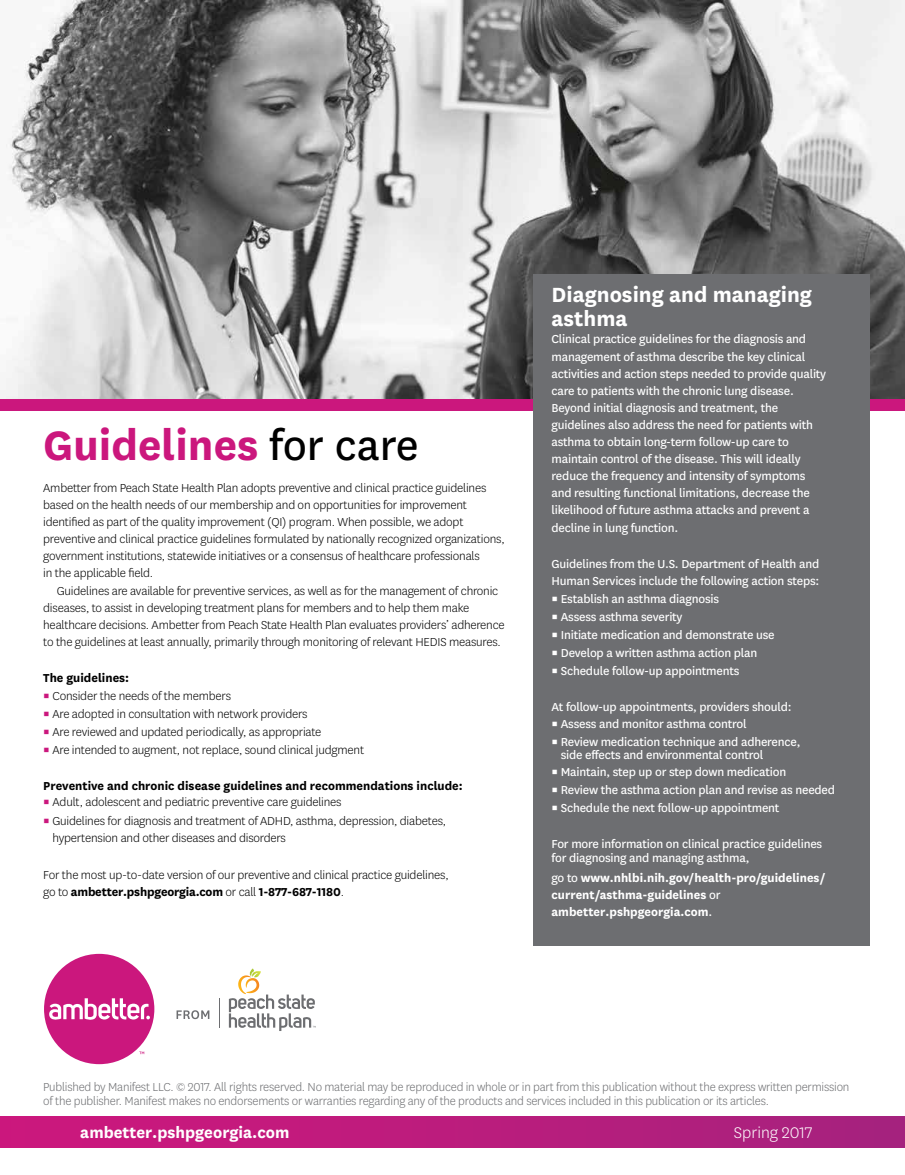
<style>
.page{position:relative;width:905px;height:1175px;background:#fff}
.page>*{position:absolute;margin:0;border:0;box-sizing:border-box;transform-origin:0 0}
.t1{font:700 48px "Centene Sans";color:#cb177d}
.t2{font:700 24px/24px "Centene Sans";color:#fff}
.t3{font:700 18px "Centene Sans";color:#fff}
.t4{font:300 18px "Centene Sans";color:#fff}
.t5{font:300 13.5px/17.1px "Centene Sans";letter-spacing:-.015em;color:#000}
.t6{font:13.5px/17.1px "Centene Sans";letter-spacing:-.015em;color:#fff}
.t7{font:300 13.5px/14.2px "Centene Sans";letter-spacing:-.015em;color:#6d6e71}
.t8{font:700 13.5px/17.1px "Centene Sans";color:#fff}
.t9{font:700 13.5px "Centene Sans";color:#000}
.s1{font-weight:400;color:#000}
.s2{font-weight:400;color:#cb177d}
.s3{font-weight:700}
.s4{font-weight:400}
</style>
<div class="page">
<img style="left:0;top:0;width:905px;height:399px">
<div style="left:0;top:399px;width:905px;height:11px;background:#cb177d"></div>
<div style="left:533px;top:274px;width:336px;height:671px;background:#6d6e71"></div>
<svg style="left:176px;top:1010px;width:33px;height:9px"></svg>
<svg style="left:219px;top:998px;width:1px;height:29px"></svg>
<div style="left:44px;top:953px;width:110px;height:111px;background:#cb177d;border-radius:50%"></div>
<svg style="left:49px;top:998px;width:101px;height:22px"></svg>
<svg style="left:139px;top:1051px;width:5px;height:3px"></svg>
<svg style="left:229px;top:968px;width:87px;height:63px"></svg>
<div style="left:0;top:1116px;width:905px;height:31px;background:linear-gradient(to right,#ce177d,#a6227e)"></div>
<h2 class="t1" style="left:43px;top:411px;width:377px">Guidelines <span class="s1">for care</span></h2>
<p class="t5" style="left:43px;top:479px;width:463px">Ambetter from Peach State Health Plan adopts preventive and clinical practice guidelines based on the health needs of our membership and on opportunities for improvement identified as part of the quality improvement (QI) program. When possible, we adopt preventive and clinical practice guidelines formulated by nationally recognized organizations, government institutions, statewide initiatives or a consensus of healthcare professionals<br>in the applicable field.</p>
<p class="t5" style="left:43px;top:581px;width:463px;text-indent:13px">Guidelines are available for preventive services, as well as for the management of chronic diseases, to assist in developing treatment plans for members and to help them make healthcare decisions. Ambetter from Peach State Health Plan evaluates providers’ adherence to the guidelines at least annually, primarily through monitoring of relevant HEDIS measures.</p>
<p class="t9" style="left:43px;top:668px;width:87px">The guidelines:</p>
<p class="t5" style="left:43px;top:686px;width:189px"><span class="s2">▪</span> Consider the needs of the members</p>
<p class="t5" style="left:43px;top:704px;width:266px"><span class="s2">▪</span> Are adopted in consultation with network providers</p>
<p class="t5" style="left:43px;top:722px;width:280px"><span class="s2">▪</span> Are reviewed and updated periodically, as appropriate</p>
<p class="t5" style="left:43px;top:740px;width:322px"><span class="s2">▪</span> Are intended to augment, not replace, sound clinical judgment</p>
<p class="t9" style="left:43px;top:776px;width:421px">Preventive and chronic disease guidelines and recommendations include:</p>
<p class="t5" style="left:43px;top:793px;width:300px"><span class="s2">▪</span> Adult, adolescent and pediatric preventive care guidelines</p>
<p class="t5" style="left:52px;top:812px;width:395px;text-indent:-9px"><span class="s2">▪</span> Guidelines for diagnosis and treatment of ADHD, asthma, depression, diabetes, hypertension and other diseases and disorders</p>
<p class="t5" style="left:43px;top:865px;width:407px">For the most up-to-date version of our preventive and clinical practice guidelines, go to <span class="s3">ambetter.pshpgeorgia.com</span> or call <span class="s3">1-877-687-1180</span>.</p>
<h2 class="t2" style="left:551px;top:281px;width:262px">Diagnosing and managing asthma</h2>
<p class="t6" style="left:551px;top:330px;width:276px">Clinical practice guidelines for the diagnosis and management of asthma describe the key clinical activities and action steps needed to provide quality care to patients with the chronic lung disease.<br>Beyond initial diagnosis and treatment, the guidelines also address the need for patients with asthma to obtain long-term follow-up care to maintain control of the disease. This will ideally reduce the frequency and intensity of symptoms and resulting functional limitations, decrease the likelihood of future asthma attacks and prevent a decline in lung function.</p>
<p class="t6" style="left:551px;top:555px;width:269px">Guidelines from the U.S. Department of Health and<br>Human Services include the following action steps:</p>
<p class="t6" style="left:551px;top:590px;width:169px">▪ Establish an asthma diagnosis</p>
<p class="t6" style="left:551px;top:608px;width:132px">▪ Assess asthma severity</p>
<p class="t6" style="left:551px;top:626px;width:224px">▪ Initiate medication and demonstrate use</p>
<p class="t6" style="left:551px;top:644px;width:207px">▪ Develop a written asthma action plan</p>
<p class="t6" style="left:551px;top:662px;width:189px">▪ Schedule follow-up appointments</p>
<p class="t6" style="left:551px;top:698px;width:241px">At follow-up appointments, providers should:</p>
<p class="t6" style="left:551px;top:714px;width:197px">▪ Assess and monitor asthma control</p>
<p class="t6" style="left:560px;top:734px;width:241px;line-height:13.5px;text-indent:-9px">▪ Review medication technique and adherence, side effects and environmental control</p>
<p class="t6" style="left:551px;top:762px;width:236px">▪ Maintain, step up or step down medication</p>
<p class="t6" style="left:551px;top:781px;width:285px">▪ Review the asthma action plan and revise as needed</p>
<p class="t6" style="left:551px;top:799px;width:229px">▪ Schedule the next follow-up appointment</p>
<p class="t6" style="left:551px;top:836px;width:272px;line-height:13.5px">For more information on clinical practice guidelines for diagnosing and managing asthma,</p>
<p class="t8" style="left:551px;top:868px;width:275px"><span class="s4">go to</span> www.nhlbi.nih.gov/health-pro/guidelines/ current/asthma-guidelines <span class="s4">or </span>ambetter.pshpgeorgia.com<span class="s4">.</span></p>
<p class="t7" style="left:43px;top:1078px;width:807px">Published by Manifest LLC. © 2017. All rights reserved. No material may be reproduced in whole or in part from this publication without the express written permission of the publisher. Manifest makes no endorsements or warranties regarding any of the products and services included in this publication or its articles.</p>
<h3 class="t3" style="left:80px;top:1120px;width:211px">ambetter.pshpgeorgia.com</h3>
<h3 class="t4" style="left:734px;top:1121px;width:80px">Spring 2017</h3>
</div>
